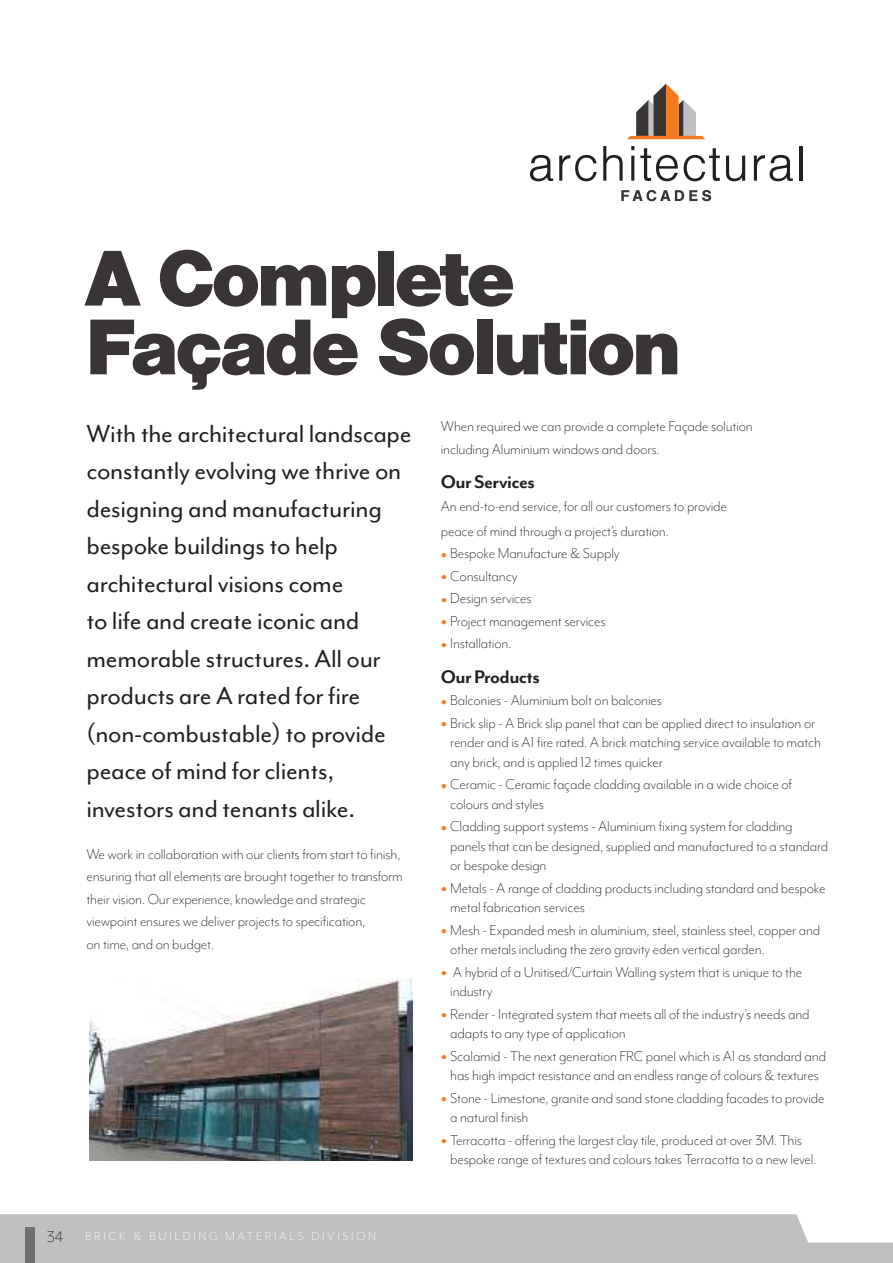
<style>
.page{position:relative;width:893px;height:1263px;background:#fff}
.page>*{position:absolute;margin:0;border:0;box-sizing:border-box;transform-origin:0 0}
.t1{font:900 82.05px/68.7px "Nimbus San";letter-spacing:-.05em;color:#393535}
.t2{font:28.5px/37.5px "Mr Eaves Mod OT";letter-spacing:-.01em;color:#241f1f}
.t3{font:700 21px "Mr Eaves Mod OT";letter-spacing:-.025em;color:#241f1f}
.t4{font:300 16.5px/19.5px "Mr Eaves Mod OT";letter-spacing:-.01em;color:#241f1f}
.t5{font:300 13.5px "Mr Eaves Mod OT";letter-spacing:.2em;color:#fff}
.s1{font-weight:800;font-size:19.5px;color:#f77a1f}
.s2{font-size:18px;color:#241f1f}
</style>
<div class="page">
<img style="left:89px;top:978px;width:323px;height:183px">
<svg style="left:530px;top:155px;width:23px;height:26px"></svg>
<svg style="left:559px;top:155px;width:38px;height:26px"></svg>
<svg style="left:603px;top:146px;width:20px;height:35px"></svg>
<hr style="left:631px;top:156px;width:3px;height:25px;background:#241f1f">
<svg style="left:631px;top:146px;width:3px;height:4px"></svg>
<svg style="left:640px;top:148px;width:38px;height:33px"></svg>
<svg style="left:684px;top:148px;width:36px;height:33px"></svg>
<svg style="left:726px;top:156px;width:19px;height:25px"></svg>
<svg style="left:754px;top:155px;width:39px;height:26px"></svg>
<hr style="left:799px;top:146px;width:3px;height:35px;background:#241f1f">
<svg style="left:627px;top:84px;width:78px;height:55px"></svg>
<svg style="left:621px;top:190px;width:90px;height:11px"></svg>
<svg style="left:0;top:1214px;width:893px;height:49px;background:#c3c2c4"></svg>
<div style="left:26px;top:1227px;width:9px;height:36px;background:#707073"></div>
<h1 class="t1" style="left:85px;top:244px;width:598px">A Complete<br>Façade Solution</h1>
<p class="t2" style="left:86px;top:415px;width:327px">With the architectural landscape constantly evolving we thrive on designing and manufacturing bespoke buildings to help architectural visions come<br>to life and create iconic and memorable structures. All our products are A rated for fire (non-combustable) to provide peace of mind for clients, investors and tenants alike.</p>
<p class="t4" style="left:86px;top:842px;width:318px;line-height:22.5px">We work in collaboration with our clients from start to finish, ensuring that all elements are brought together to transform their vision. Our experience, knowledge and strategic viewpoint ensures we deliver projects to specification,<br>on time, and on budget.</p>
<p class="t4" style="left:441px;top:415px;width:314px;line-height:22.5px">When required we can provide a complete Façade solution including Aluminium windows and doors.</p>
<p class="t3" style="left:441px;top:470px;width:96px">Our Services</p>
<p class="t4" style="left:441px;top:493px;width:288px;line-height:25.2px">An end-to-end service, for all our customers to provide peace of mind through a project’s duration.</p>
<p class="t4" style="left:441px;top:544px;width:180px"><span class="s1">•</span> Bespoke Manufacture &amp; Supply</p>
<p class="t4" style="left:441px;top:566px;width:78px"><span class="s1">•</span> Consultancy</p>
<p class="t4" style="left:441px;top:589px;width:92px"><span class="s1">•</span> Design services</p>
<p class="t4" style="left:441px;top:611px;width:166px"><span class="s1">•</span> Project management services</p>
<p class="t4" style="left:441px;top:634px;width:72px"><span class="s1">•</span> Installation.</p>
<p class="t3" style="left:441px;top:665px;width:101px">Our Products</p>
<p class="t4" style="left:441px;top:691px;width:223px"><span class="s1">•</span> Balconies - Aluminium bolt on balconies</p>
<p class="t4" style="left:450px;top:713px;width:372px;text-indent:-9px"><span class="s1">•</span> Brick slip - A Brick slip panel that can be applied direct to insulation or render and is A1 fire rated. A brick matching service available to match any brick, and is applied 12 times quicker</p>
<p class="t4" style="left:450px;top:775px;width:343px;text-indent:-9px"><span class="s1">•</span> Ceramic - Ceramic façade cladding available in a wide choice of colours and styles</p>
<p class="t4" style="left:450px;top:817px;width:380px;text-indent:-9px"><span class="s1">•</span> Cladding support systems - Aluminium fixing system for cladding panels that can be designed, supplied and manufactured to a standard or bespoke design</p>
<p class="t4" style="left:450px;top:878px;width:377px;text-indent:-9px"><span class="s1">•</span> Metals - A range of cladding products including standard and bespoke metal fabrication services</p>
<p class="t4" style="left:450px;top:920px;width:372px;text-indent:-9px"><span class="s1">•</span> Mesh - Expanded mesh in aluminium, steel, stainless steel, copper and other metals including the zero gravity eden vertical garden.</p>
<p class="t4" style="left:450px;top:962px;width:354px;text-indent:-9px"><span class="s1">•</span> A hybrid of a Unitised/Curtain Walling system that is unique to the industry</p>
<p class="t4" style="left:450px;top:1004px;width:361px;text-indent:-9px"><span class="s1">•</span> Render - Integrated system that meets all of the industry’s needs and adapts to any type of application</p>
<p class="t4" style="left:441px;top:1046px;width:387px;text-align:center"><span class="s1">•</span> Scalamid - The next generation FRC panel which is A1 as standard and has high impact resistance and an endless range of colours &amp; textures</p>
<p class="t4" style="left:450px;top:1088px;width:376px;text-indent:-9px"><span class="s1">•</span> Stone - Limestone, granite and sand stone cladding facades to provide a natural finish</p>
<p class="t4" style="left:450px;top:1130px;width:368px;text-indent:-9px"><span class="s1">•</span> Terracotta - offering the largest clay tile, produced at over 3M. This bespoke range of textures and colours takes Terracotta to a new level.</p>
<p class="t5" style="left:47px;top:1229px;width:331px"><span class="s2">34</span> BRICK &amp; BUILDING MATERIALS DIVISION</p>
</div>
